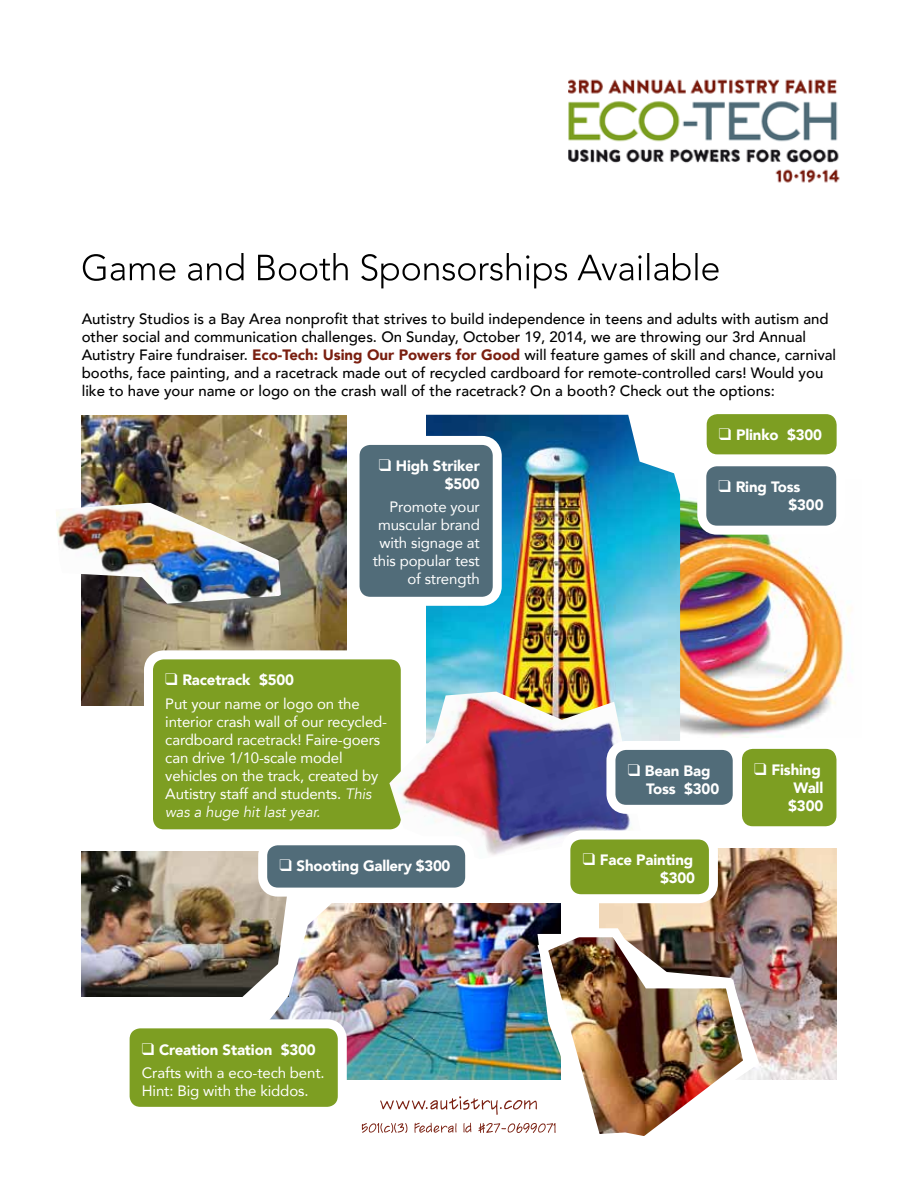
<style>
.page{position:relative;width:918px;height:1188px;background:#fff}
.page>*{position:absolute;margin:0;border:0;box-sizing:border-box;transform-origin:0 0}
.t1{font:500 15px/18px "Avenir";color:#000}
.t2{font:15px/18px "Avenir";letter-spacing:-.01em;color:#fff}
.t3{font:900 15px/18px "Avenir";letter-spacing:-.01em;color:#fff;text-align:right}
.s1{font-weight:900;color:#7a1f10}
.s2{font-weight:900}
.s3{font-style:italic}
</style>
<div class="page">
<img style="left:680px;top:494px;width:173px;height:244px">
<img style="left:599px;top:848px;width:237px;height:232px">
<svg style="left:380px;top:1096px;width:152px;height:19px"></svg>
<svg style="left:362px;top:1123px;width:45px;height:10px"></svg>
<svg style="left:414px;top:1123px;width:43px;height:10px"></svg>
<svg style="left:463px;top:1123px;width:9px;height:10px"></svg>
<svg style="left:478px;top:1123px;width:54px;height:10px"></svg>
<svg style="left:83px;top:253px;width:636px;height:35px"></svg>
<img style="left:81px;top:416px;width:266px;height:290px">
<img style="left:343px;top:903px;width:218px;height:177px">
<div style="left:148px;top:655px;width:257px;height:179px;background:#7d9e22;border-radius:15px"></div>
<div style="left:144px;top:650px;width:266px;height:188px;border:9px solid #fff;border-radius:15px"></div>
<img style="left:426px;top:415px;width:254px;height:326px">
<div style="left:742px;top:749px;width:94px;height:77px;background:#7d9e22;border-radius:11px"></div>
<div style="left:702px;top:462px;width:139px;height:68px;background:#516c79;border-radius:15px"></div>
<div style="left:697px;top:457px;width:148px;height:78px;border:9px solid #fff;border-radius:15px"></div>
<div style="left:707px;top:414px;width:130px;height:40px;background:#7d9e22;border-radius:11px"></div>
<div style="left:355px;top:440px;width:142px;height:161px;background:#516c79;border-radius:15px"></div>
<div style="left:351px;top:436px;width:151px;height:170px;border:9px solid #fff;border-radius:15px"></div>
<img style="left:56px;top:503px;width:225px;height:101px">
<img style="left:532px;top:921px;width:226px;height:215px">
<div style="left:125px;top:1024px;width:217px;height:87px;background:#7d9e22;border-radius:15px"></div>
<div style="left:121px;top:1019px;width:226px;height:97px;border:9px solid #fff;border-radius:15px"></div>
<img style="left:81px;top:851px;width:177px;height:145px">
<img style="left:234px;top:872px;width:132px;height:152px">
<img style="left:389px;top:692px;width:252px;height:163px">
<div style="left:566px;top:835px;width:147px;height:64px;background:#7d9e22;border-radius:15px"></div>
<div style="left:561px;top:831px;width:157px;height:72px;border:9px solid #fff;border-radius:15px"></div>
<div style="left:611px;top:745px;width:126px;height:64px;background:#516c79;border-radius:15px"></div>
<div style="left:606px;top:741px;width:136px;height:73px;border:9px solid #fff;border-radius:15px"></div>
<div style="left:263px;top:841px;width:207px;height:51px;background:#516c79;border-radius:15px"></div>
<div style="left:258px;top:836px;width:216px;height:61px;border:9px solid #fff;border-radius:15px"></div>
<img style="left:568px;top:79px;width:272px;height:104px">
<p class="t1" style="left:82px;top:309px;width:756px">Autistry Studios is a Bay Area nonprofit that strives to build independence in teens and adults with autism and other social and communication challenges. On Sunday, October 19, 2014, we are throwing our 3rd Annual Autistry Faire fundraiser. <span class="s1">Eco-Tech: Using Our Powers for Good</span> will feature games of skill and chance, carnival booths, face painting, and a racetrack made out of recycled cardboard for remote-controlled cars! Would you like to have your name or logo on the crash wall of the racetrack? On a booth? Check out the options:</p>
<p class="t3" style="left:379px;top:456px;width:103px">❑ High Striker $500</p>
<p class="t2" style="left:373px;top:497px;width:109px;text-align:right">Promote your muscular brand with signage at this popular test of strength</p>
<p class="t2" style="left:165px;top:668px;width:196px;line-height:23.4px">❑ <span class="s2">Racetrack $500<br></span>Put your name or logo on the</p>
<p class="t2" style="left:165px;top:712px;width:223px">interior crash wall of our recycled&shy;cardboard racetrack! Faire-goers can drive 1/10-scale model vehicles on the track, created by<br>Autistry staff and students. <span class="s3">This was a huge hit last year.</span></p>
<p class="t3" style="left:280px;top:856px;width:173px">❑ Shooting Gallery $300</p>
<p class="t2" style="left:142px;top:1037px;width:184px;line-height:23.4px">❑ <span class="s2">Creation Station $300<br></span>Crafts with a eco-tech bent.</p>
<p class="t2" style="left:142px;top:1081px;width:168px">Hint: Big with the kiddos.</p>
<p class="t3" style="left:719px;top:425px;width:105px">❑ Plinko $300</p>
<p class="t3" style="left:789px;top:477px;width:37px;text-align:left;text-indent:-70px">❑ Ring Toss $300</p>
<p class="t3" style="left:646px;top:761px;width:75px;text-align:left;text-indent:-18px">❑ Bean Bag<br>Toss $300</p>
<p class="t3" style="left:583px;top:851px;width:114px">❑ Face Painting $300</p>
<p class="t3" style="left:754px;top:760px;width:71px">❑ Fishing<br>Wall<br>$300</p>
</div>
